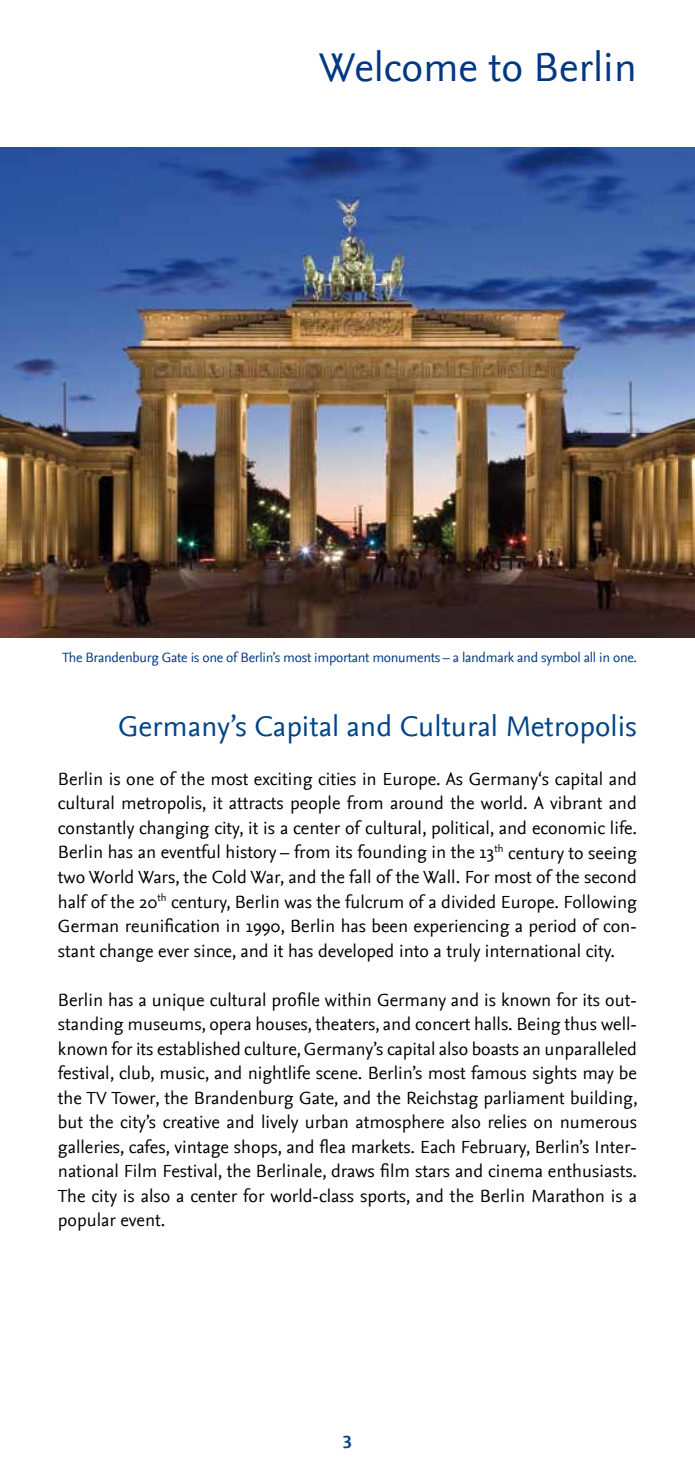
<style>
.page{position:relative;width:695px;height:1474px;background:#fff}
.page>*{position:absolute;margin:0;border:0;box-sizing:border-box;transform-origin:0 0}
.t1{font:42px "Nexus Sans";color:#003882}
.t2{font:29.75px "Nexus Sans";color:#048}
.t3{font:18.38px/24.5px "Nexus Sans";color:#000;text-align:justify}
.t4{font:700 18.38px "Nexus Sans TF";color:#048}
.t5{font:14px "Nexus Sans";letter-spacing:-.02em;color:#003882}
</style>
<div class="page">
<img style="left:0;top:148px;width:694px;height:490px">
<h1 class="t1" style="left:319px;top:43px;width:319px">Welcome to Berlin</h1>
<p class="t5" style="left:62px;top:650px;width:576px">The Brandenburg Gate is one of Berlin’s most important monuments – a landmark and symbol all in one.</p>
<h2 class="t2" style="left:118px;top:709px;width:520px">Germany’s Capital and Cultural Metropolis</h2>
<p class="t3" style="left:58px;top:767px;width:580px">Berlin is one of the most exciting cities in Europe. As Germany‘s capital and cultural metropolis, it attracts people from around the world. A vibrant and constantly changing city, it is a center of cultural, political, and economic life.<br>Berlin has an eventful history – from its founding in the 13<sup>th</sup> century to seeing two World Wars, the Cold War, and the fall of the Wall. For most of the second half of the 20<sup>th</sup> century, Berlin was the fulcrum of a divided Europe. Following German reunification in 1990, Berlin has been experiencing a period of con&shy;stant change ever since, and it has developed into a truly international city.</p>
<p class="t3" style="left:58px;top:987px;width:581px">Berlin has a unique cultural profile within Germany and is known for its out&shy;standing museums, opera houses, theaters, and concert halls. Being thus well&shy;known for its established culture, Germany’s capital also boasts an unparalleled festival, club, music, and nightlife scene. Berlin’s most famous sights may be the TV Tower, the Brandenburg Gate, and the Reichstag parliament building, but the city’s creative and lively urban atmosphere also relies on numerous galleries, cafes, vintage shops, and flea markets. Each February, Berlin’s Inter&shy;national Film Festival, the Berlinale, draws film stars and cinema enthusiasts.<br>The city is also a center for world-class sports, and the Berlin Marathon is a popular event.</p>
<p class="t4" style="left:343px;top:1431px;width:11px">3</p>
</div>
